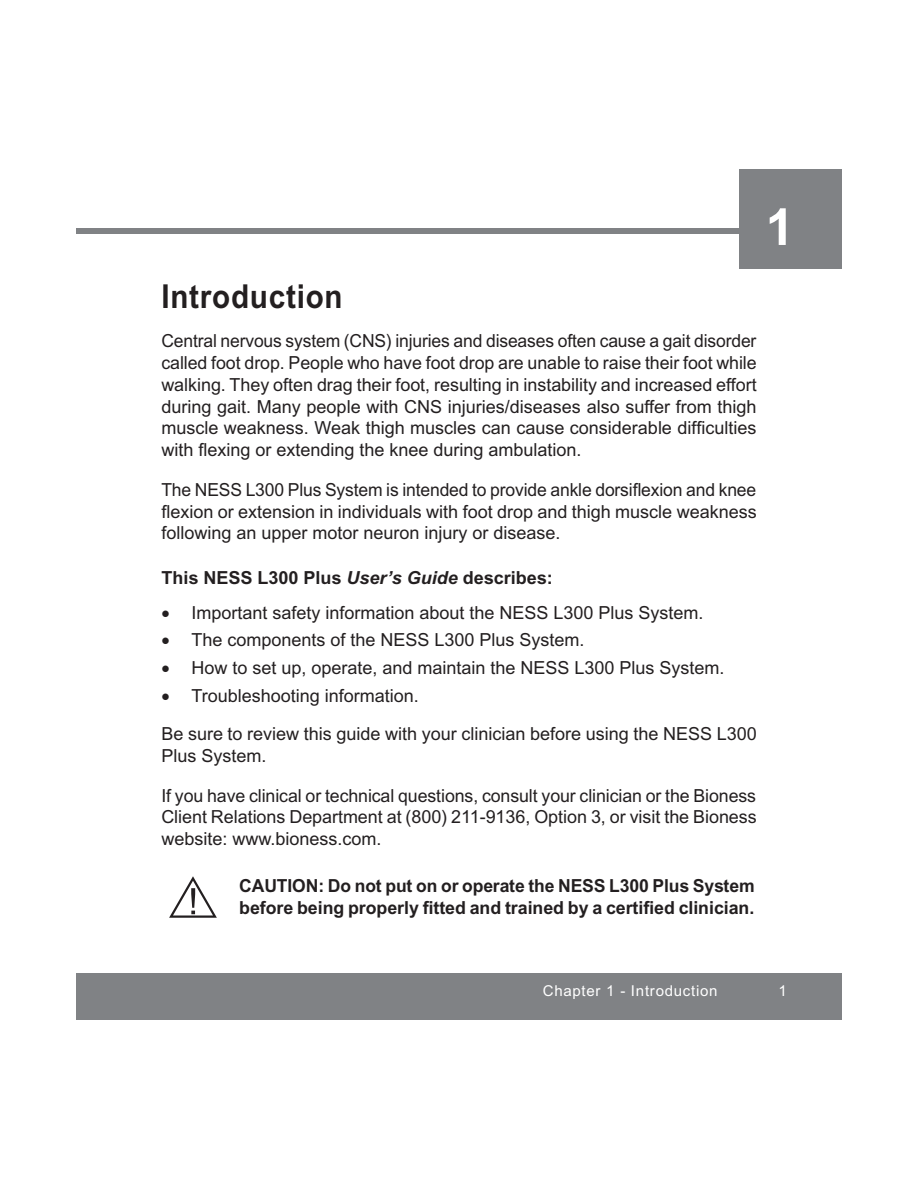
<style>
.page{position:relative;width:918px;height:1188px;background:#fff}
.page>*{position:absolute;margin:0;border:0;box-sizing:border-box;transform-origin:0 0}
.t1{font:700 51px "Arial MT Std";color:#fff}
.t2{font:700 33px "Arial MT Std";letter-spacing:.025em;color:#231f20;scale:.9 1}
.t3{font:18px/21.8px "Arial MT Std";color:#231f20;text-align:justify}
.t4{font:700 18px/21.8px "Arial MT Std";letter-spacing:-.005em;color:#231f20}
.t5{font:15px "Arial MT Std";letter-spacing:.05em;color:#fff}
.s1{font-weight:700}
.s2{font-weight:700;font-style:italic}
</style>
<div class="page">
<div style="left:76px;top:229px;width:766px;height:5px;background:#808285"></div>
<div style="left:76px;top:973px;width:766px;height:46px;background:#808285"></div>
<div style="left:740px;top:169px;width:102px;height:100px;background:#808285"></div>
<svg style="left:169px;top:876px;width:48px;height:42px"></svg>
<h1 class="t1" style="left:766px;top:208px;width:30px">1</h1>
<h2 class="t2" style="left:161px;top:284px;width:203px">Introduction</h2>
<p class="t3" style="left:161px;top:331px;width:597px">Central nervous system (CNS) injuries and diseases often cause a gait disorder called foot drop. People who have foot drop are unable to raise their foot while walking. They often drag their foot, resulting in instability and increased effort during gait. Many people with CNS injuries/diseases also suffer from thigh muscle weakness. Weak thigh muscles can cause considerable difficulties with flexing or extending the knee during ambulation.</p>
<p class="t3" style="left:161px;top:480px;width:597px">The NESS L300 Plus System is intended to provide ankle dorsiflexion and knee flexion or extension in individuals with foot drop and thigh muscle weakness following an upper motor neuron injury or disease.</p>
<p class="t3" style="left:191px;top:562px;width:514px;line-height:34.5px;text-indent:-30px"><span class="s1">This NESS L300 Plus</span> <span class="s2">User’s Guide</span> <span class="s1">describes:<br></span>Important safety information about the NESS L300 Plus System.</p>
<p class="t3" style="left:191px;top:628px;width:535px;line-height:27.8px;text-align:left">The components of the NESS L300 Plus System.<br>How to set up, operate, and maintain the NESS L300 Plus System.<br>Troubleshooting information.</p>
<p class="t3" style="left:161px;top:724px;width:597px">Be sure to review this guide with your clinician before using the NESS L300<br>Plus System.</p>
<p class="t3" style="left:161px;top:786px;width:597px">If you have clinical or technical questions, consult your clinician or the Bioness Client Relations Department at (800) 211-9136, Option 3, or visit the Bioness website: www.bioness.com.</p>
<p class="t4" style="left:239px;top:876px;width:517px">CAUTION: Do not put on or operate the NESS L300 Plus System before being properly fitted and trained by a certified clinician.</p>
<p class="t5" style="left:543px;top:985px;width:176px">Chapter 1 - Introduction</p>
<p class="t5" style="left:779px;top:985px;width:10px">1</p>
</div>
